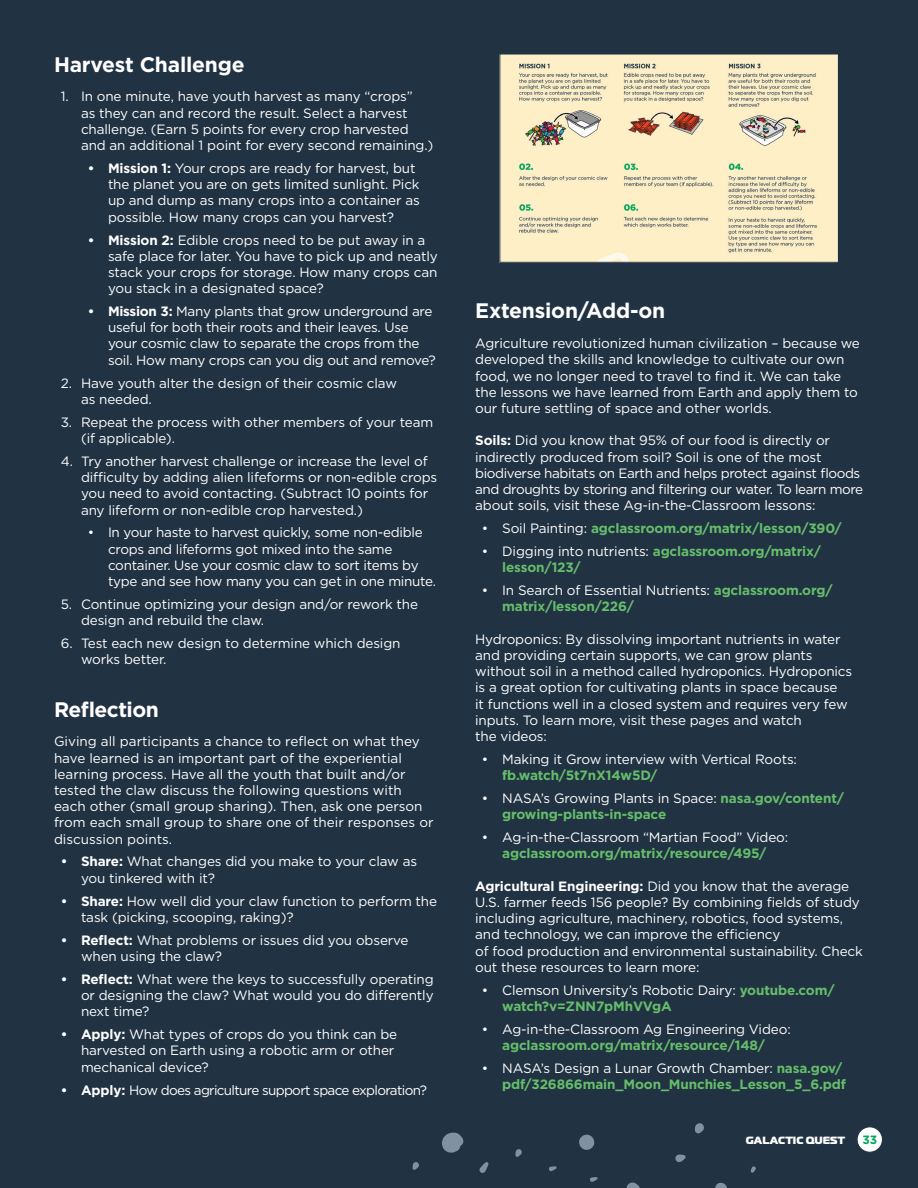
<style>
.page{position:relative;width:918px;height:1188px;background:#213242}
.page>*{position:absolute;margin:0;border:0;box-sizing:border-box;transform-origin:0 0}
.t1{font:700 21px "Gotham";letter-spacing:-.01em;color:#fff}
.t2{font:13.5px/16.2px "Gotham";letter-spacing:-.01em;color:#fff}
.t3{font:700 13.5px/16.2px "Gotham";letter-spacing:-.01em;color:#65be6b}
.t4{font:13.5px/16.2px "Gotham";letter-spacing:-.03em;color:#fff}
.t5{font:13.5px "Gotham";letter-spacing:-.05em;color:#fff}
.t6{font:700 12px "Gotham";color:#00a65d}
.t7{font:800 10.5px "Magistral";color:#fff}
.s1{font-weight:700}
.s2{font-weight:400;color:#fff}
.s3{font-weight:700;color:#65be6b}
</style>
<div class="page">
<svg style="left:579px;top:1134px;width:16px;height:16px"></svg>
<svg style="left:479px;top:1162px;width:10px;height:11px"></svg>
<svg style="left:695px;top:1123px;width:9px;height:11px"></svg>
<svg style="left:675px;top:1154px;width:11px;height:8px"></svg>
<svg style="left:442px;top:1132px;width:22px;height:21px"></svg>
<svg style="left:626px;top:1182px;width:14px;height:6px"></svg>
<svg style="left:715px;top:1182px;width:12px;height:6px"></svg>
<svg style="left:590px;top:1177px;width:8px;height:5px"></svg>
<svg style="left:515px;top:1149px;width:7px;height:8px"></svg>
<svg style="left:413px;top:1162px;width:6px;height:8px"></svg>
<svg style="left:751px;top:1166px;width:5px;height:7px"></svg>
<svg style="left:549px;top:1166px;width:8px;height:6px"></svg>
<img style="left:501px;top:56px;width:336px;height:205px">
<div style="left:499px;top:54px;width:340px;height:209px;border:1px solid #213242"></div>
<div style="left:857px;top:1127px;width:26px;height:25px;background:#fff;border-radius:50%"></div>
<div style="left:857px;top:1126px;width:26px;height:27px;border:1px solid #213242;border-radius:50%"></div>
<p class="t1" style="left:54px;top:50px;width:192px">Harvest Challenge</p>
<p class="t2" style="left:81px;top:88px;width:354px;text-indent:-20px">1. In one minute, have youth harvest as many “crops”<br>as they can and record the result. Select a harvest challenge. (Earn 5 points for every crop harvested and an additional 1 point for every second remaining.)</p>
<p class="t2" style="left:108px;top:160px;width:313px;text-indent:-20px"><span class="s1">• Mission 1:</span> Your crops are ready for harvest, but the planet you are on gets limited sunlight. Pick up and dump as many crops into a container as possible. How many crops can you harvest?</p>
<p class="t2" style="left:108px;top:231px;width:331px;text-indent:-20px"><span class="s1">• Mission 2:</span> Edible crops need to be put away in a safe place for later. You have to pick up and neatly stack your crops for storage. How many crops can you stack in a designated space?</p>
<p class="t2" style="left:108px;top:303px;width:329px;text-indent:-20px"><span class="s1">• Mission 3:</span> Many plants that grow underground are useful for both their roots and their leaves. Use your cosmic claw to separate the crops from the soil. How many crops can you dig out and remove?</p>
<p class="t2" style="left:81px;top:374px;width:317px;text-indent:-20px">2. Have youth alter the design of their cosmic claw as needed.</p>
<p class="t2" style="left:81px;top:414px;width:354px;text-indent:-20px">3. Repeat the process with other members of your team (if applicable).</p>
<p class="t2" style="left:81px;top:453px;width:358px;text-indent:-20px">4. Try another harvest challenge or increase the level of difficulty by adding alien lifeforms or non-edible crops you need to avoid contacting. (Subtract 10 points for any lifeform or non-edible crop harvested.)</p>
<p class="t2" style="left:108px;top:524px;width:330px;text-indent:-20px">• In your haste to harvest quickly, some non-edible crops and lifeforms got mixed into the same container. Use your cosmic claw to sort items by type and see how many you can get in one minute.</p>
<p class="t2" style="left:81px;top:596px;width:339px;text-indent:-20px">5. Continue optimizing your design and/or rework the design and rebuild the claw.</p>
<p class="t2" style="left:81px;top:635px;width:321px;text-indent:-20px">6. Test each new design to determine which design works better.</p>
<p class="t1" style="left:54px;top:695px;width:106px">Reflection</p>
<p class="t2" style="left:54px;top:733px;width:381px">Giving all participants a chance to reflect on what they have learned is an important part of the experiential learning process. Have all the youth that built and/or tested the claw discuss the following questions with each other (small group sharing). Then, ask one person from each small group to share one of their responses or discussion points.</p>
<p class="t2" style="left:81px;top:853px;width:338px;text-indent:-20px"><span class="s1">• Share:</span> What changes did you make to your claw as you tinkered with it?</p>
<p class="t2" style="left:81px;top:892px;width:358px;text-indent:-20px"><span class="s1">• Share:</span> How well did your claw function to perform the task (picking, scooping, raking)?</p>
<p class="t2" style="left:81px;top:932px;width:329px;text-indent:-20px"><span class="s1">• Reflect:</span> What problems or issues did you observe when using the claw?</p>
<p class="t2" style="left:81px;top:971px;width:354px;text-align:justify;text-indent:-20px"><span class="s1">• Reflect:</span> What were the keys to successfully operating or designing the claw? What would you do differently next time?</p>
<p class="t2" style="left:81px;top:1026px;width:318px;text-indent:-20px"><span class="s1">• Apply:</span> What types of crops do you think can be harvested on Earth using a robotic arm or other mechanical device?</p>
<p class="t5" style="left:61px;top:1081px;width:368px"><span class="s1">• Apply:</span> How does agriculture support space exploration?</p>
<p class="t1" style="left:475px;top:297px;width:192px">Extension/Add-on</p>
<p class="t2" style="left:475px;top:335px;width:386px">Agriculture revolutionized human civilization – because we developed the skills and knowledge to cultivate our own food, we no longer need to travel to find it. We can take the lessons we have learned from Earth and apply them to our future settling of space and other worlds.</p>
<p class="t4" style="left:475px;top:432px;width:390px"><span class="s1">Soils:</span> Did you know that 95% of our food is directly or indirectly produced from soil? Soil is one of the most biodiverse habitats on Earth and helps protect against floods and droughts by storing and filtering our water. To learn more about soils, visit these Ag-in-the-Classroom lessons:</p>
<p class="t3" style="left:482px;top:520px;width:361px"><span class="s2">• Soil Painting:</span> agclassroom.org/matrix/lesson/390/</p>
<p class="t3" style="left:502px;top:543px;width:320px;text-indent:-20px"><span class="s2">• Digging into nutrients:</span> agclassroom.org/matrix/ lesson/123/</p>
<p class="t3" style="left:502px;top:582px;width:332px;text-indent:-20px"><span class="s2">• In Search of Essential Nutrients:</span> agclassroom.org/ matrix/lesson/226/</p>
<p class="t2" style="left:475px;top:631px;width:379px">Hydroponics: By dissolving important nutrients in water and providing certain supports, we can grow plants without soil in a method called hydroponics. Hydroponics is a great option for cultivating plants in space because<br>it functions well in a closed system and requires very few inputs. To learn more, visit these pages and watch<br>the videos:</p>
<p class="t2" style="left:502px;top:751px;width:296px;text-indent:-20px">• Making it Grow interview with Vertical Roots: <span class="s3">fb.watch/5t7nX14w5D/</span></p>
<p class="t3" style="left:502px;top:790px;width:343px;text-indent:-20px"><span class="s2">• NASA’s Growing Plants in Space:</span> nasa.gov/content/ growing-plants-in-space</p>
<p class="t2" style="left:482px;top:829px;width:308px;text-align:center">• Ag-in-the-Classroom “Martian Food” Video: <span class="s3">agclassroom.org/matrix/resource/495/</span></p>
<p class="t2" style="left:475px;top:878px;width:389px"><span class="s1">Agricultural Engineering:</span> Did you know that the average U.S. farmer feeds 156 people? By combining fields of study including agriculture, machinery, robotics, food systems, and technology, we can improve the efficiency<br>of food production and environmental sustainability. Check out these resources to learn more:</p>
<p class="t2" style="left:502px;top:982px;width:334px;text-indent:-20px">• Clemson University’s Robotic Dairy: <span class="s3">youtube.com/ watch?v=ZNN7pMhVVgA</span></p>
<p class="t2" style="left:482px;top:1021px;width:310px;text-align:center">• Ag-in-the-Classroom Ag Engineering Video: <span class="s3">agclassroom.org/matrix/resource/148/</span></p>
<p class="t3" style="left:482px;top:1060px;width:366px;text-align:right"><span class="s2">• NASA’s Design a Lunar Growth Chamber:</span> nasa.gov/ pdf/326866main_Moon_Munchies_Lesson_5_6.pdf</p>
<p class="t7" style="left:746px;top:1133px;width:101px">GALACTIC QUEST</p>
<p class="t6" style="left:862px;top:1132px;width:16px">33</p>
</div>
